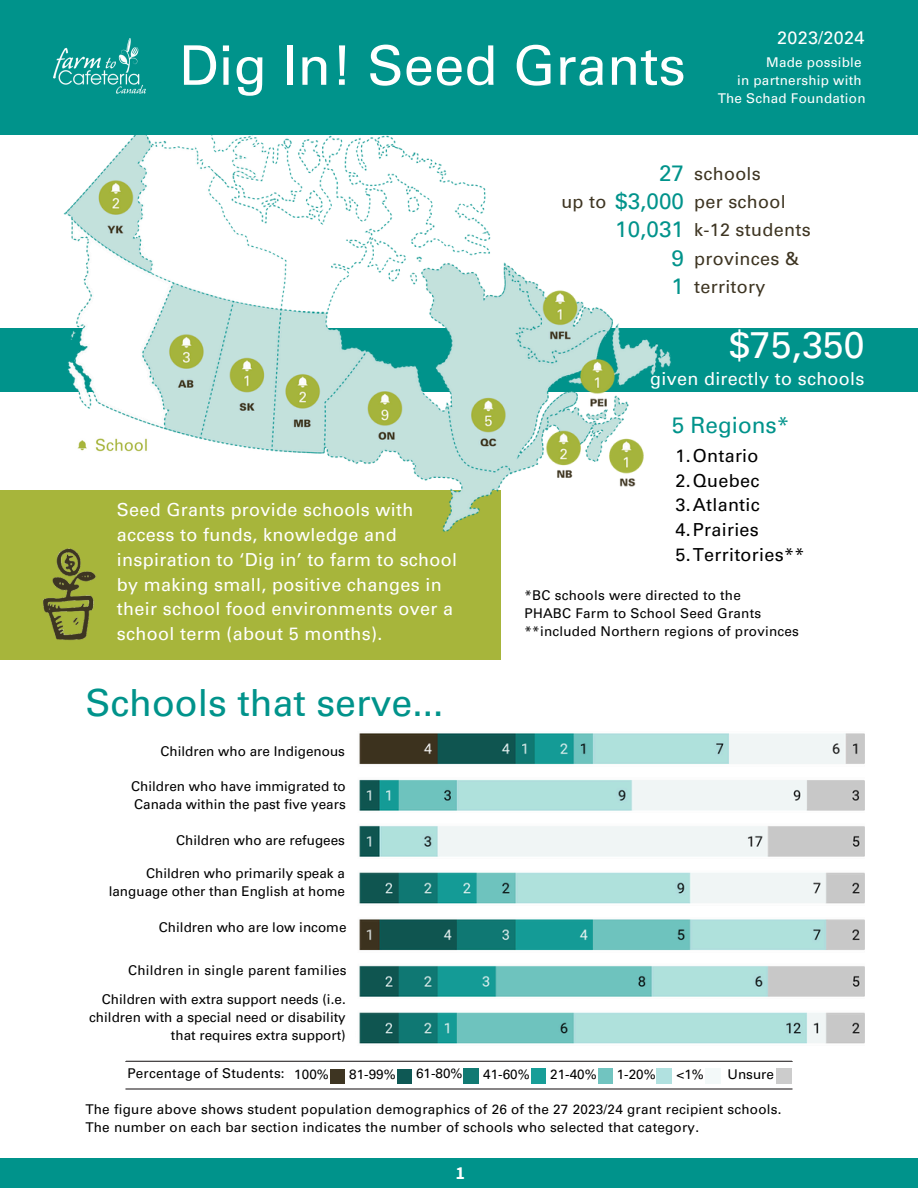
<style>
.page{position:relative;width:918px;height:1188px;background:#fff}
.page>*{position:absolute;margin:0;border:0;box-sizing:border-box;transform-origin:0 0}
.t1{font:54.6px "Univers LT Pro 55 Roman";color:#fff}
.t2{font:37.5px "Univers LT Pro 55 Roman";color:#00938b}
.t3{font:37.5px "Univers LT Pro 55 Roman";color:#fff}
.t4{font:22.5px "Univers LT Pro 55 Roman";color:#00938b}
.t5{font:18px/24.8px "Univers LT Pro 55 Roman";letter-spacing:.015em;color:#fff}
.t6{font:18px "Univers LT Pro 55 Roman";letter-spacing:.015em;color:#000}
.t7{font:18px "Univers LT Pro 55 Roman";letter-spacing:.015em;color:#3e3522}
.t8{font:700 18px "Assistant";color:#fff}
.t9{font:13.5px/18px "Univers LT Pro 55 Roman";letter-spacing:.015em;color:#000;text-align:right}
.t10{font:13.5px "Univers LT Pro 55 Roman";letter-spacing:.015em;color:#fff}
</style>
<div class="page">
<div style="left:0;top:329px;width:918px;height:63px;background:#00938b"></div>
<div style="left:0;top:490px;width:500px;height:170px;background:#a7b53b"></div>
<img style="left:54px;top:134px;width:626px;height:434px">
<div style="left:0;top:1158px;width:918px;height:30px;background:#00938b"></div>
<div style="left:0;top:0;width:918px;height:134px;background:#00938b"></div>
<img style="left:54px;top:38px;width:92px;height:55px">
<img style="left:43px;top:535px;width:74px;height:105px">
<img style="left:73px;top:433px;width:82px;height:26px">
<div style="left:776px;top:1068px;width:16px;height:16px;background:#ccc"></div>
<div style="left:531px;top:1069px;width:15px;height:15px;background:#189e98"></div>
<div style="left:598px;top:1069px;width:14px;height:15px;background:#71c4c0"></div>
<div style="left:657px;top:1069px;width:15px;height:15px;background:#b1e1e0"></div>
<div style="left:705px;top:1069px;width:16px;height:15px;background:#f3f9f9"></div>
<div style="left:464px;top:1069px;width:15px;height:15px;background:#127a73"></div>
<div style="left:397px;top:1069px;width:15px;height:15px;background:#0e5854"></div>
<div style="left:330px;top:1069px;width:15px;height:15px;background:#3e3522"></div>
<svg style="left:125px;top:1060px;width:668px;height:2px"></svg>
<svg style="left:125px;top:1088px;width:668px;height:2px"></svg>
<img style="left:359px;top:733px;width:505px;height:311px">
<h4 class="t1" style="left:179px;top:45px;width:508px">Dig In! Seed Grants</h4>
<p class="t5" style="left:777px;top:28px;width:89px">2023/2024</p>
<p class="t10" style="left:766px;top:58px;width:97px">Made possible</p>
<p class="t10" style="left:737px;top:76px;width:126px">in partnership with</p>
<p class="t10" style="left:718px;top:94px;width:149px">The Schad Foundation</p>
<p class="t4" style="left:659px;top:165px;width:27px">27</p>
<p class="t7" style="left:694px;top:167px;width:68px">schools</p>
<p class="t4" style="left:615px;top:193px;width:70px">$3,000</p>
<p class="t7" style="left:561px;top:195px;width:47px">up to</p>
<p class="t7" style="left:694px;top:195px;width:93px">per school</p>
<p class="t4" style="left:615px;top:221px;width:70px">10,031</p>
<h2 class="t4" style="left:672px;top:249px;width:14px">9</h2>
<p class="t4" style="left:672px;top:277px;width:14px">1</p>
<p class="t7" style="left:694px;top:223px;width:118px">k-12 students</p>
<p class="t7" style="left:694px;top:251px;width:107px">provinces &amp;</p>
<p class="t7" style="left:694px;top:280px;width:73px">territory</p>
<p class="t3" style="left:729px;top:331px;width:137px">$75,350</p>
<h4 class="t5" style="left:650px;top:369px;width:216px">given directly to schools</h4>
<h4 class="t5" style="left:117px;top:500px;width:342px">Seed Grants provide schools with access to funds, knowledge and inspiration to ‘Dig in’ to farm to school by making small, positive changes in their school food environments over a school term (about 5 months).</h4>
<h3 class="t2" style="left:85px;top:689px;width:360px">Schools that serve...</h3>
<p class="t9" style="left:160px;top:744px;width:186px">Children who are Indigenous</p>
<p class="t9" style="left:131px;top:779px;width:216px;text-align:left">Children who have immigrated to<br>Canada within the past five years</p>
<p class="t9" style="left:176px;top:833px;width:170px">Children who are refugees</p>
<p class="t9" style="left:109px;top:865px;width:238px">Children who primarily speak a language other than English at home</p>
<p class="t9" style="left:159px;top:920px;width:189px">Children who are low income</p>
<p class="t9" style="left:128px;top:963px;width:220px">Children in single parent families</p>
<h4 class="t9" style="left:89px;top:992px;width:258px">Children with extra support needs (i.e. children with a special need or disability that requires extra support)</h4>
<p class="t4" style="left:672px;top:417px;width:119px">5 Regions*</p>
<p class="t6" style="left:675px;top:449px;width:85px">1.Ontario</p>
<p class="t6" style="left:675px;top:474px;width:85px">2.Quebec</p>
<p class="t6" style="left:675px;top:498px;width:86px">3.Atlantic</p>
<p class="t6" style="left:675px;top:523px;width:85px">4.Prairies</p>
<p class="t6" style="left:675px;top:548px;width:131px">5.Territories**</p>
<p class="t9" style="left:525px;top:588px;width:218px">*BC schools were directed to the</p>
<h4 class="t9" style="left:525px;top:606px;width:238px">PHABC Farm to School Seed Grants</h4>
<h2 class="t9" style="left:525px;top:624px;width:276px">**included Northern regions of provinces</h2>
<h4 class="t9" style="left:127px;top:1066px;width:159px">Percentage of Students:</h4>
<h4 class="t9" style="left:294px;top:1067px;width:36px">100%</h4>
<h4 class="t9" style="left:349px;top:1067px;width:48px">81-99%</h4>
<h3 class="t9" style="left:416px;top:1066px;width:48px">61-80%</h3>
<h3 class="t9" style="left:483px;top:1067px;width:48px">41-60%</h3>
<h4 class="t9" style="left:550px;top:1067px;width:48px">21-40%</h4>
<p class="t9" style="left:617px;top:1067px;width:41px">1-20%</p>
<p class="t9" style="left:676px;top:1067px;width:29px">&lt;1%</p>
<p class="t9" style="left:728px;top:1067px;width:48px">Unsure</p>
<p class="t9" style="left:85px;top:1102px;width:698px">The figure above shows student population demographics of 26 of the 27 2023/24 grant recipient schools.</p>
<p class="t9" style="left:85px;top:1120px;width:615px">The number on each bar section indicates the number of schools who selected that category.</p>
<p class="t8" style="left:456px;top:1160px;width:10px">1</p>
</div>
